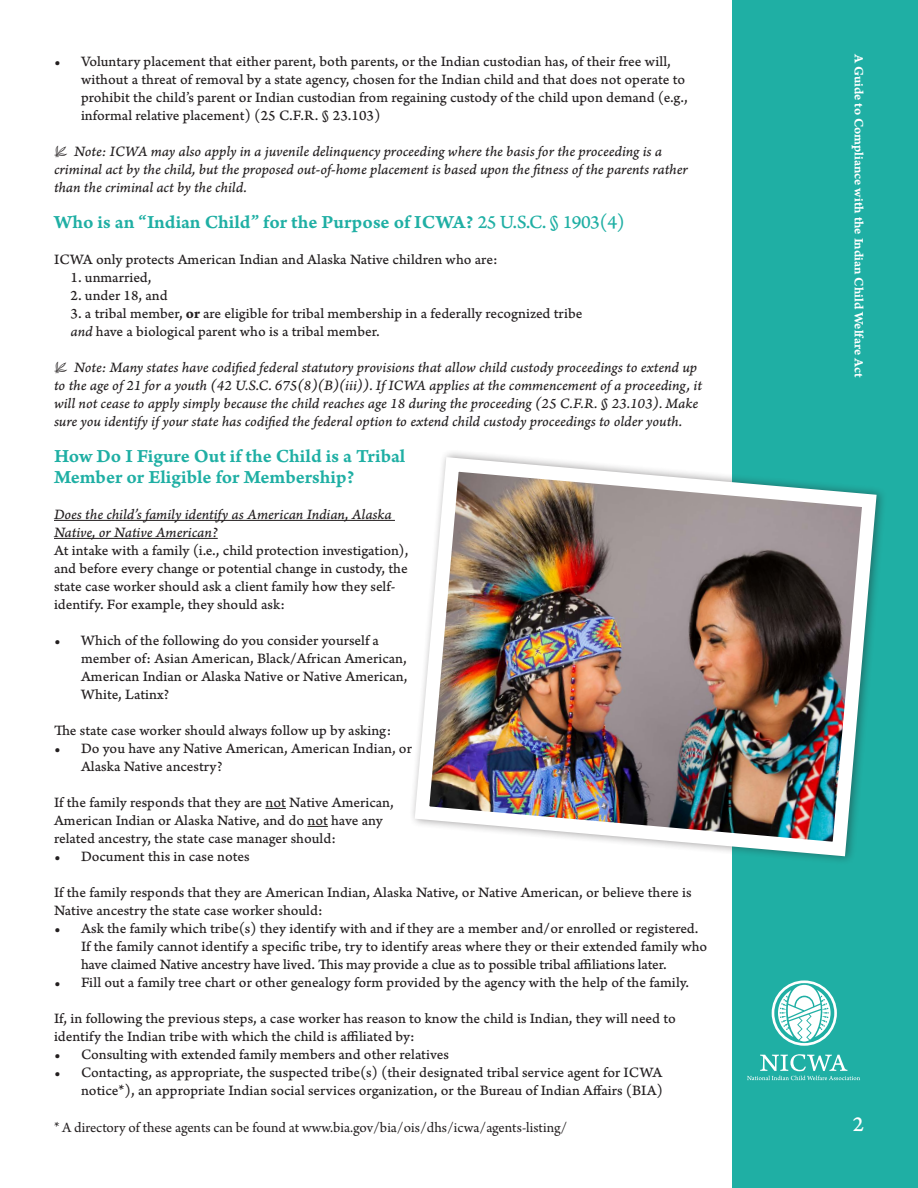
<style>
.page{position:relative;width:918px;height:1188px;background:#fff}
.page>*{position:absolute;margin:0;border:0;box-sizing:border-box;transform-origin:0 0}
.t1{font:22.5px "Arno Pro Caption";color:#fff}
.t2{font:19.5px/21px "Arno Pro Smbd Caption";color:#1fafa4}
.t3{font:15px/18px "Arno Pro Caption";color:#231f20}
.t4{font:15px/18px "Arno Pro Italic Caption";letter-spacing:-.005em;color:#231f20}
.t5{font:15px "Arno Pro";color:#231f20}
.t6{font:13.5px "Arno Pro Smbd Caption";letter-spacing:-.005em;color:#fff}
.s1{font-family:"Arno Pro Caption"}
.s2{font-family:"Arno Pro Bold Caption"}
.s3{font-family:"Arno Pro Italic Caption"}
</style>
<div class="page">
<div style="left:732px;top:0;width:186px;height:1188px;background:#1fafa4"></div>
<svg style="left:747px;top:1054px;width:113px;height:26px"></svg>
<div style="left:772px;top:980px;width:65px;height:66px;border:3px solid #fff;border-radius:50%"></div>
<svg style="left:778px;top:985px;width:53px;height:57px"></svg>
<hr style="left:54px;top:520px;width:341px;height:1px;background:#231f20">
<hr style="left:54px;top:538px;width:164px;height:1px;background:#231f20">
<svg style="left:265px;top:808px;width:21px;height:1px"></svg>
<svg style="left:307px;top:826px;width:21px;height:1px"></svg>
<img style="left:412px;top:452px;width:471px;height:409px">
<p class="t6" style="left:867px;top:54px;width:325px;rotate:90deg">A Guide to Compliance with the Indian Child Welfare Act</p>
<p class="t3" style="left:81px;top:53px;width:608px;text-indent:-27px">• Voluntary placement that either parent, both parents, or the Indian custodian has, of their free will, without a threat of removal by a state agency, chosen for the Indian child and that does not operate to prohibit the child’s parent or Indian custodian from regaining custody of the child upon demand (e.g., informal relative placement) (25 C.F.R. § 23.103)</p>
<p class="t4" style="left:54px;top:143px;width:636px">• Note: ICWA may also apply in a juvenile delinquency proceeding where the basis for the proceeding is a criminal act by the child, but the proposed out-of-home placement is based upon the fitness of the parents rather than the criminal act by the child.</p>
<h2 class="t2" style="left:54px;top:212px;width:573px">Who is an “Indian Child” for the Purpose of ICWA? <span class="s1">25 U.S.C. § 1903(4)</span></h2>
<p class="t3" style="left:54px;top:251px;width:445px">ICWA only protects American Indian and Alaska Native children who are:</p>
<p class="t3" style="left:70px;top:269px;width:83px">1. unmarried,</p>
<p class="t3" style="left:70px;top:287px;width:99px">2. under 18, and</p>
<p class="t3" style="left:70px;top:305px;width:513px">3. a tribal member, <span class="s2">or</span> are eligible for tribal membership in a federally recognized tribe <span class="s3">and</span> have a biological parent who is a tribal member.</p>
<p class="t4" style="left:54px;top:359px;width:649px">• Note: Many states have codified federal statutory provisions that allow child custody proceedings to extend up to the age of 21 for a youth (42 U.S.C. 675(8)(B)(iii)). If ICWA applies at the commencement of a proceeding, it will not cease to apply simply because the child reaches age 18 during the proceeding (25 C.F.R. § 23.103). Make sure you identify if your state has codified the federal option to extend child custody proceedings to older youth.</p>
<h2 class="t2" style="left:54px;top:446px;width:353px">How Do I Figure Out if the Child is a Tribal<br>Member or Eligible for Membership?</h2>
<p class="t4" style="left:54px;top:506px;width:339px">Does the child’s family identify as American Indian, Alaska<br>Native, or Native American?</p>
<p class="t3" style="left:54px;top:542px;width:356px">At intake with a family (i.e., child protection investigation), and before every change or potential change in custody, the state case worker should ask a client family how they self&shy;identify. For example, they should ask:</p>
<p class="t3" style="left:81px;top:632px;width:328px;text-indent:-27px">• Which of the following do you consider yourself a member of: Asian American, Black/African American, American Indian or Alaska Native or Native American, White, Latinx?</p>
<p class="t3" style="left:54px;top:722px;width:339px">The state case worker should always follow up by asking:</p>
<p class="t3" style="left:81px;top:740px;width:332px;text-indent:-27px">• Do you have any Native American, American Indian, or<br>Alaska Native ancestry?</p>
<p class="t3" style="left:54px;top:794px;width:341px">If the family responds that they are not Native American,<br>American Indian or Alaska Native, and do not have any related ancestry, the state case manager should:</p>
<p class="t3" style="left:54px;top:848px;width:197px">• Document this in case notes</p>
<p class="t3" style="left:54px;top:884px;width:639px">If the family responds that they are American Indian, Alaska Native, or Native American, or believe there is<br>Native ancestry the state case worker should:</p>
<p class="t3" style="left:81px;top:920px;width:628px;text-indent:-27px">• Ask the family which tribe(s) they identify with and if they are a member and/or enrolled or registered.<br>If the family cannot identify a specific tribe, try to identify areas where they or their extended family who have claimed Native ancestry have lived. This may provide a clue as to possible tribal affiliations later.</p>
<p class="t3" style="left:54px;top:974px;width:637px">• Fill out a family tree chart or other genealogy form provided by the agency with the help of the family.</p>
<p class="t3" style="left:54px;top:1010px;width:623px">If, in following the previous steps, a case worker has reason to know the child is Indian, they will need to identify the Indian tribe with which the child is affiliated by:</p>
<p class="t3" style="left:54px;top:1046px;width:396px">• Consulting with extended family members and other relatives</p>
<p class="t3" style="left:54px;top:1064px;width:611px;text-align:right">• Contacting, as appropriate, the suspected tribe(s) (their designated tribal service agent for ICWA notice*), an appropriate Indian social services organization, or the Bureau of Indian Affairs (BIA)</p>
<p class="t5" style="left:54px;top:1119px;width:515px">* A directory of these agents can be found at www.bia.gov/bia/ois/dhs/icwa/agents-listing/</p>
<h1 class="t1" style="left:853px;top:1111px;width:13px">2</h1>
</div>
